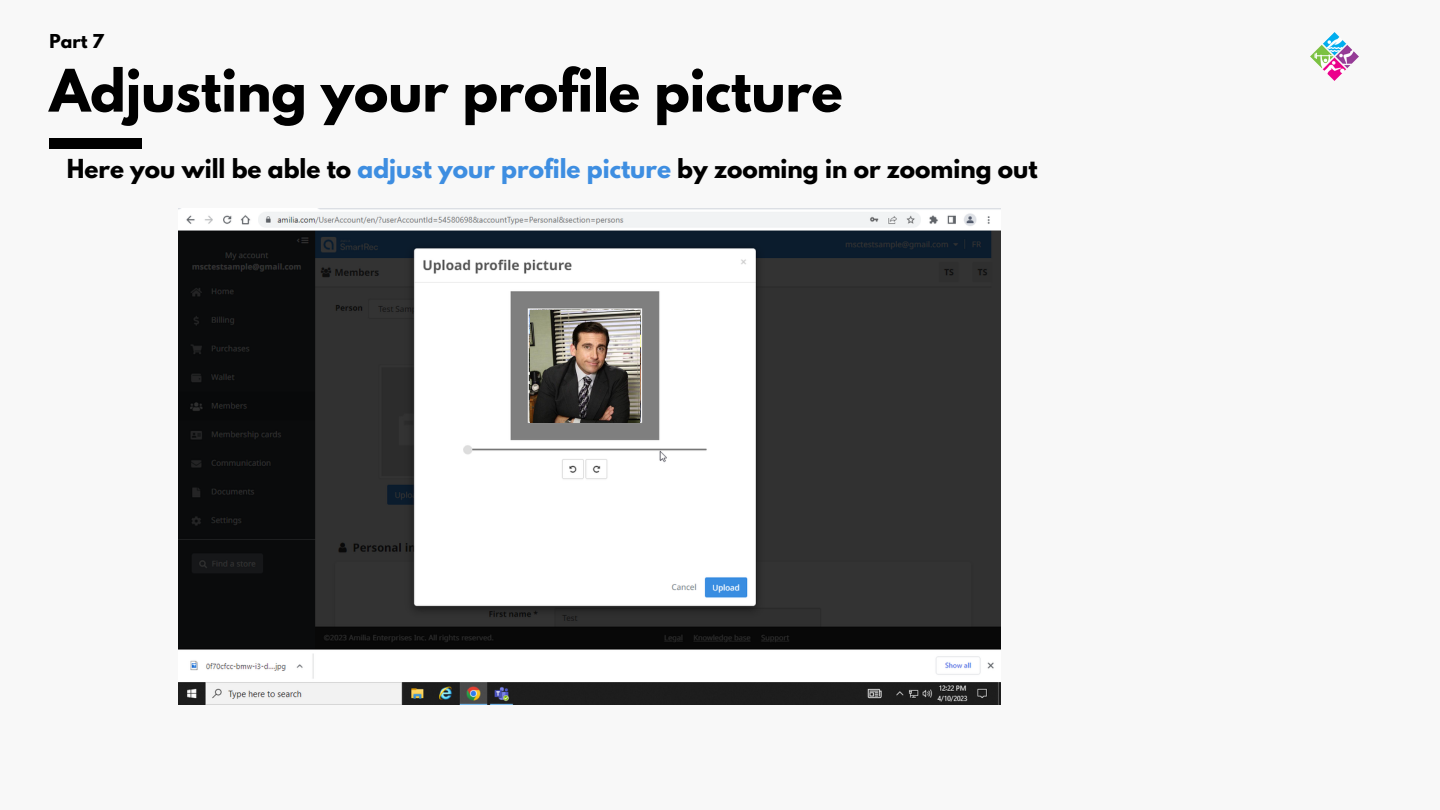
<style>
.page{position:relative;width:1440px;height:810px;background:#f8f8f8}
.page>*{position:absolute;margin:0;border:0;box-sizing:border-box;transform-origin:0 0}
.t1{font:700 52px "League Spartan";color:#000}
.t2{font:700 23.2px "League Spartan";color:#000}
.t3{font:700 17px "League Spartan";color:#000}
.s1{color:#3e8ee1}
</style>
<div class="page">
<div style="left:50px;top:138px;width:92px;height:10px;background:#000"></div>
<img style="left:1311px;top:33px;width:48px;height:48px">
<img style="left:178px;top:213px;width:822px;height:491px">
<img style="left:530px;top:311px;width:109px;height:111px">
<p class="t3" style="left:50px;top:33px;width:56px">Part 7</p>
<h1 class="t1" style="left:50px;top:65px;width:795px">Adjusting your profile picture</h1>
<p class="t2" style="left:67px;top:157px;width:972px">Here you will be able to <span class="s1">adjust your profile picture</span> by zooming in or zooming out</p>
</div>
